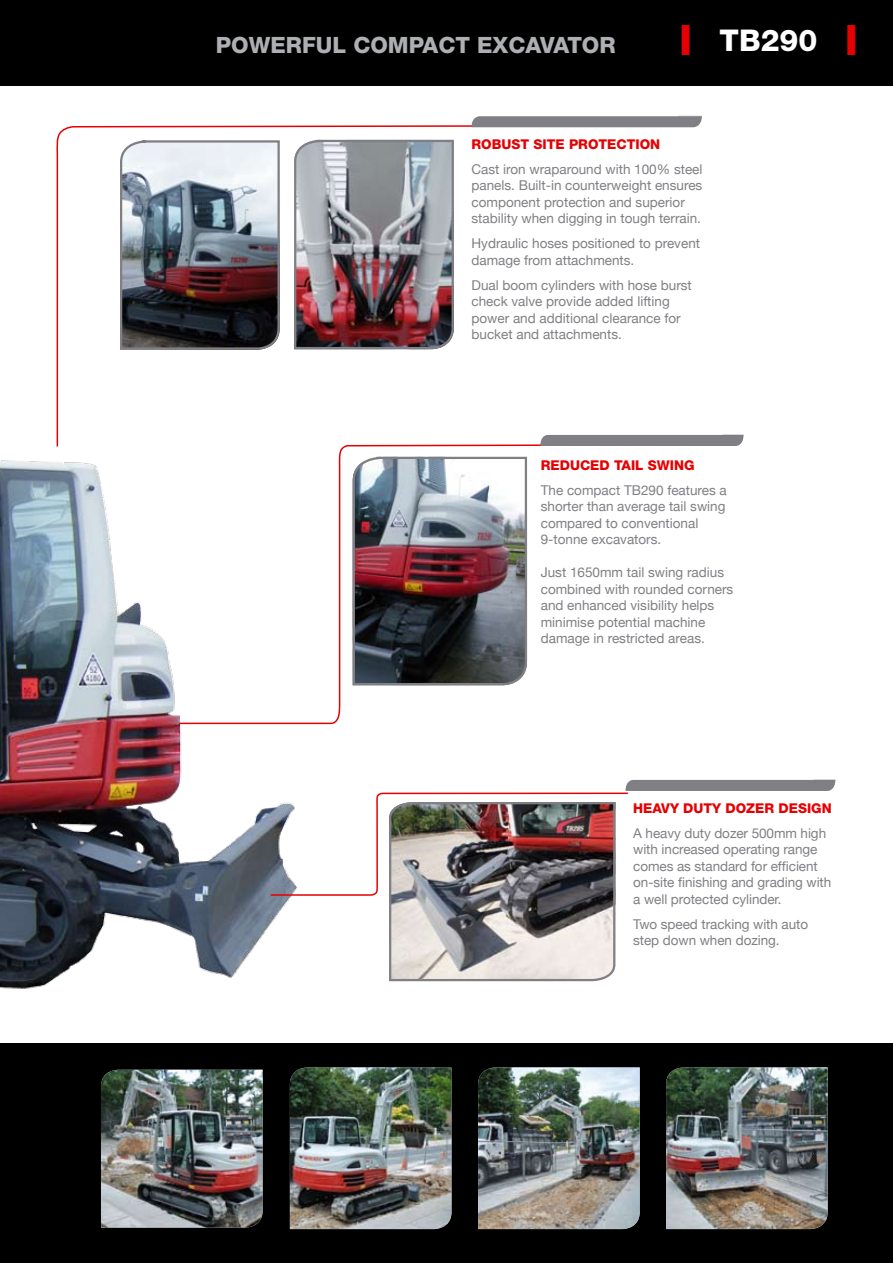
<style>
.page{position:relative;width:893px;height:1263px;background:#fff}
.page>*{position:absolute;margin:0;border:0;box-sizing:border-box;transform-origin:0 0}
.t1{font:800 42px "Helvetica Neue";color:#e60003}
.t2{font:800 30px "Helvetica Neue";color:#fff}
.t3{font:800 22.5px "Helvetica Neue";color:#aeafb2}
.t4{font:13.5px/16.5px "Helvetica Neue";color:#807f84}
.t5{font:800 13.5px "Helvetica Neue";color:#e60003}
</style>
<div class="page">
<div style="left:0;top:1043px;width:893px;height:220px;background:#000"></div>
<div style="left:0;top:0;width:893px;height:85px;background:#000"></div>
<img style="left:0;top:460px;width:269px;height:529px">
<img style="left:178px;top:444px;width:362px;height:281px">
<div style="left:540px;top:435px;width:203px;height:11px;background:#807f84"></div>
<svg style="left:269px;top:780px;width:566px;height:202px"></svg>
<img style="left:56px;top:125px;width:425px;height:323px">
<svg style="left:471px;top:116px;width:231px;height:11px;background:#848388"></svg>
<img style="left:290px;top:1067px;width:161px;height:162px">
<img style="left:478px;top:1067px;width:162px;height:162px">
<img style="left:666px;top:1067px;width:162px;height:162px">
<img style="left:101px;top:1070px;width:162px;height:157px">
<h3 class="t3" style="left:216px;top:32px;width:401px">POWERFUL COMPACT EXCAVATOR</h3>
<h1 class="t1" style="left:679px;top:15px;width:15px">I</h1>
<h1 class="t1" style="left:845px;top:15px;width:15px">I</h1>
<h2 class="t2" style="left:720px;top:23px;width:99px">TB290</h2>
<p class="t5" style="left:471px;top:136px;width:190px">ROBUST SITE PROTECTION</p>
<p class="t4" style="left:471px;top:161px;width:233px">Cast iron wraparound with 100% steel panels. Built-in counterweight ensures component protection and superior stability when digging in tough terrain.</p>
<p class="t4" style="left:471px;top:235px;width:230px">Hydraulic hoses positioned to prevent damage from attachments.</p>
<p class="t4" style="left:471px;top:277px;width:222px">Dual boom cylinders with hose burst check valve provide added lifting power and additional clearance for bucket and attachments.</p>
<p class="t5" style="left:541px;top:457px;width:155px">REDUCED TAIL SWING</p>
<p class="t4" style="left:541px;top:481px;width:188px">The compact TB290 features a shorter than average tail swing compared to conventional<br>9-tonne excavators.</p>
<p class="t4" style="left:541px;top:564px;width:194px">Just 1650mm tail swing radius combined with rounded corners and enhanced visibility helps minimise potential machine damage in restricted areas.</p>
<p class="t5" style="left:633px;top:800px;width:200px">HEAVY DUTY DOZER DESIGN</p>
<p class="t4" style="left:633px;top:824px;width:200px">A heavy duty dozer 500mm high with increased operating range comes as standard for efficient on-site finishing and grading with a well protected cylinder.</p>
<p class="t4" style="left:633px;top:915px;width:176px">Two speed tracking with auto step down when dozing.</p>
</div>
